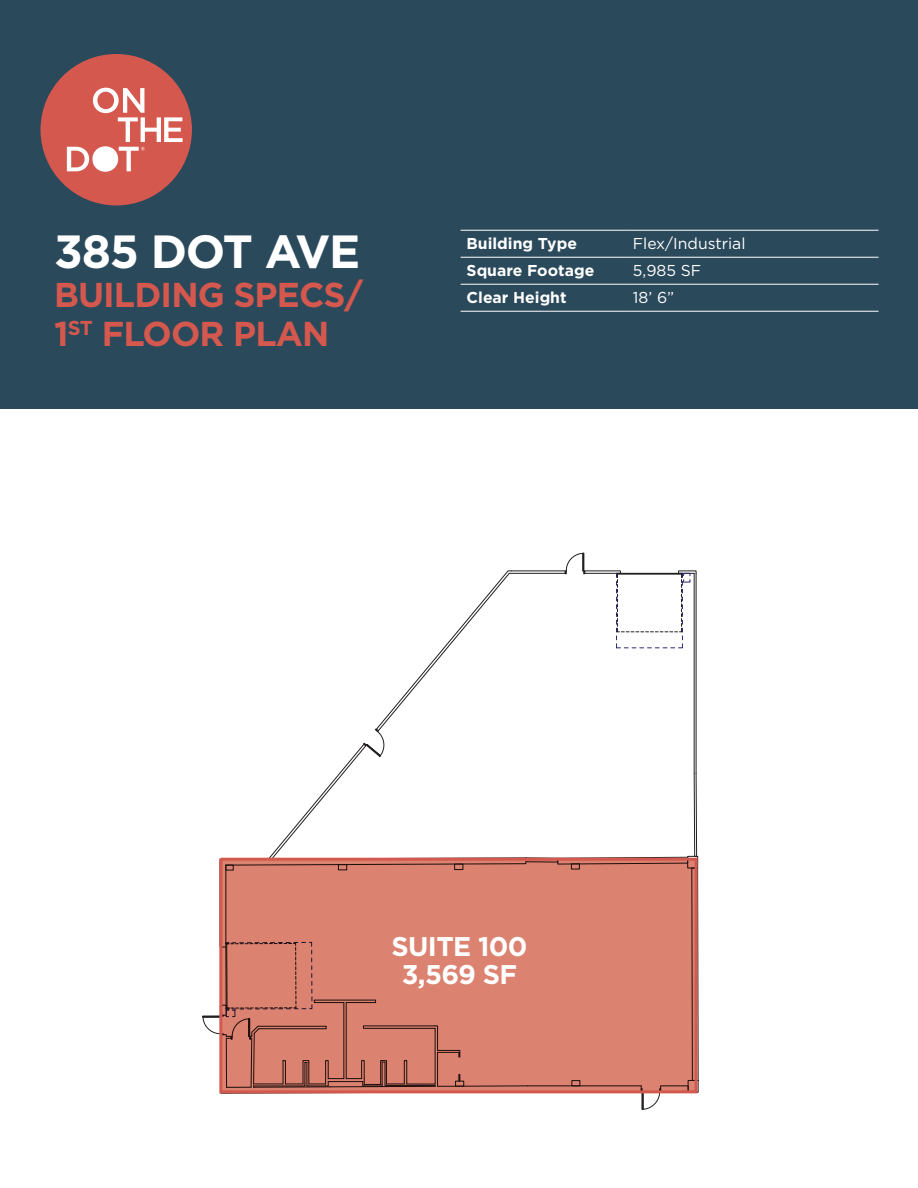
<style>
.page{position:relative;width:918px;height:1188px;background:#fff}
.page>*{position:absolute;margin:0;border:0;box-sizing:border-box;transform-origin:0 0}
.t1{font:700 46.5px "Gotham";letter-spacing:-.025em;color:#fff}
.t2{font:700 34.5px "Gotham";letter-spacing:-.025em;color:#d4584e}
.t3{font:700 27px "Gotham";letter-spacing:-.025em;color:#fff}
.t4{font:700 15.75px "Gotham";color:#fff}
.t5{font:15.75px "Gotham";color:#fff}
</style>
<div class="page">
<div style="left:0;top:0;width:918px;height:408px;background:#2a495b"></div>
<hr style="left:461px;top:230px;width:166px;height:1px;background:#fff">
<hr style="left:627px;top:230px;width:252px;height:1px;background:#fff">
<hr style="left:461px;top:257px;width:166px;height:1px;background:#fff">
<hr style="left:627px;top:257px;width:252px;height:1px;background:#fff">
<hr style="left:461px;top:284px;width:166px;height:1px;background:#fff">
<hr style="left:627px;top:284px;width:252px;height:1px;background:#fff">
<hr style="left:461px;top:311px;width:166px;height:1px;background:#fff">
<hr style="left:627px;top:311px;width:252px;height:1px;background:#fff">
<div style="left:41px;top:54px;width:151px;height:151px;background:#d4584e;border-radius:50%"></div>
<svg style="left:67px;top:88px;width:116px;height:84px"></svg>
<svg style="left:202px;top:552px;width:496px;height:558px"></svg>
<svg style="left:218px;top:855px;width:481px;height:240px;background:#d57f6e"></svg>
<p class="t1" style="left:54px;top:221px;width:308px">385 DOT AVE</p>
<p class="t2" style="left:54px;top:272px;width:311px">BUILDING SPECS/</p>
<p class="t2" style="left:54px;top:311px;width:277px">1<sup>ST</sup> FLOOR PLAN</p>
<p class="t4" style="left:467px;top:233px;width:112px">Building Type</p>
<p class="t5" style="left:633px;top:233px;width:114px">Flex/Industrial</p>
<p class="t4" style="left:467px;top:260px;width:129px">Square Footage</p>
<p class="t5" style="left:633px;top:260px;width:70px">5,985 SF</p>
<p class="t4" style="left:467px;top:287px;width:102px">Clear Height</p>
<p class="t5" style="left:633px;top:287px;width:43px">18’ 6”</p>
<p class="t3" style="left:392px;top:928px;width:137px">SUITE 100</p>
<p class="t3" style="left:402px;top:957px;width:117px">3,569 SF</p>
</div>
